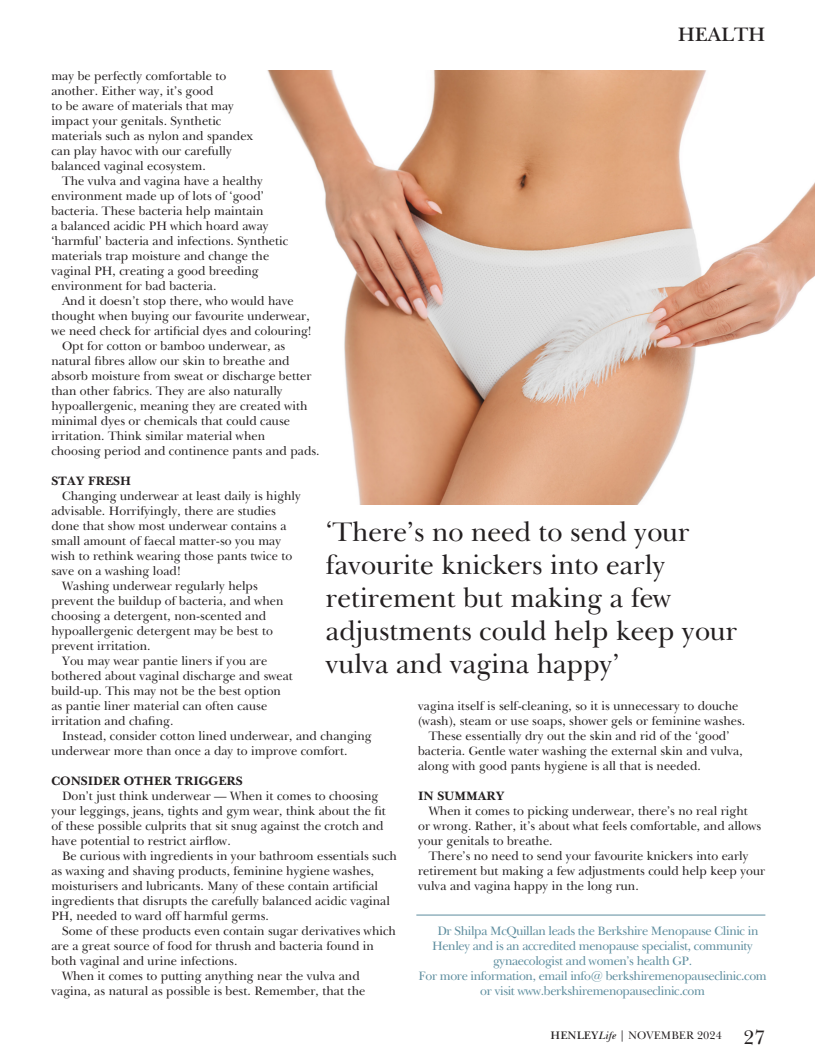
<style>
.page{position:relative;width:815px;height:1063px;background:#fff}
.page>*{position:absolute;margin:0;border:0;box-sizing:border-box;transform-origin:0 0}
.t1{font:27.5px/33px "New Baskerville IT Cby BT";color:#231f20}
.t2{font:600 20px "New Baskerville IT Cby BT";color:#231f20}
.t3{font:12.5px/15px "New Baskerville IT Cby BT";color:#231f20}
.t4{font:12.5px "New Baskerville IT Cby BT";letter-spacing:-.03em;color:#5d8d9e}
.t5{font:700 12.5px "New Baskerville IT Cby BT";color:#231f20}
.t6{font:11.25px "New Baskerville IT Cby BT";color:#231f20}
.s1{font-weight:600}
.s2{font-family:"New Baskerville Std";font-weight:600;font-style:italic}
.s3{font-size:20px}
</style>
<div class="page">
<img style="left:267px;top:71px;width:548px;height:433px">
<hr style="left:416px;top:915px;width:349px;height:1px;background:#5d8d9e">
<p class="t2" style="left:678px;top:22px;width:89px">HEALTH</p>
<p class="t3" style="left:51px;top:68px;width:204px">may be perfectly comfortable to another. Either way, it’s good<br>to be aware of materials that may impact your genitals. Synthetic materials such as nylon and spandex can play havoc with our carefully balanced vaginal ecosystem.</p>
<p class="t3" style="left:51px;top:173px;width:238px;text-indent:11px">The vulva and vagina have a healthy environment made up of lots of ‘good’ bacteria. These bacteria help maintain<br>a balanced acidic PH which hoard away ‘harmful’ bacteria and infections. Synthetic materials trap moisture and change the vaginal PH, creating a good breeding environment for bad bacteria.</p>
<p class="t3" style="left:51px;top:293px;width:262px;text-align:center">And it doesn’t stop there, who would have thought when buying our favourite underwear, we need check for artificial dyes and colouring!</p>
<p class="t3" style="left:51px;top:338px;width:270px;text-indent:11px">Opt for cotton or bamboo underwear, as natural fibres allow our skin to breathe and absorb moisture from sweat or discharge better than other fabrics. They are also naturally hypoallergenic, meaning they are created with minimal dyes or chemicals that could cause irritation. Think similar material when<br>choosing period and continence pants and pads.</p>
<p class="t5" style="left:51px;top:473px;width:81px">STAY FRESH</p>
<p class="t3" style="left:51px;top:488px;width:251px;text-indent:11px">Changing underwear at least daily is highly advisable. Horrifyingly, there are studies done that show most underwear contains a small amount of faecal matter-so you may wish to rethink wearing those pants twice to save on a washing load!</p>
<p class="t3" style="left:51px;top:578px;width:234px;text-indent:11px">Washing underwear regularly helps prevent the buildup of bacteria, and when choosing a detergent, non-scented and hypoallergenic detergent may be best to prevent irritation.</p>
<p class="t3" style="left:51px;top:653px;width:243px;text-indent:11px">You may wear pantie liners if you are bothered about vaginal discharge and sweat build-up. This may not be the best option as pantie liner material can often cause irritation and chafing.</p>
<p class="t3" style="left:51px;top:728px;width:322px;text-indent:11px">Instead, consider cotton lined underwear, and changing underwear more than once a day to improve comfort.</p>
<p class="t5" style="left:51px;top:773px;width:193px">CONSIDER OTHER TRIGGERS</p>
<p class="t3" style="left:51px;top:788px;width:336px;text-indent:11px">Don’t just think underwear — When it comes to choosing your leggings, jeans, tights and gym wear, think about the fit of these possible culprits that sit snug against the crotch and have potential to restrict airflow.</p>
<p class="t3" style="left:51px;top:848px;width:347px;text-indent:11px">Be curious with ingredients in your bathroom essentials such as waxing and shaving products, feminine hygiene washes, moisturisers and lubricants. Many of these contain artificial ingredients that disrupts the carefully balanced acidic vaginal PH, needed to ward off harmful germs.</p>
<p class="t3" style="left:51px;top:923px;width:346px;text-indent:11px">Some of these products even contain sugar derivatives which are a great source of food for thrush and bacteria found in both vaginal and urine infections.</p>
<p class="t3" style="left:51px;top:968px;width:315px;text-align:center">When it comes to putting anything near the vulva and vagina, as natural as possible is best. Remember, that the</p>
<p class="t1" style="left:326px;top:515px;width:413px">‘There’s no need to send your favourite knickers into early retirement but making a few adjustments could help keep your vulva and vagina happy’</p>
<p class="t3" style="left:418px;top:698px;width:329px">vagina itself is self-cleaning, so it is unnecessary to douche (wash), steam or use soaps, shower gels or feminine washes.</p>
<p class="t3" style="left:418px;top:728px;width:326px;text-indent:11px">These essentially dry out the skin and rid of the ‘good’ bacteria. Gentle water washing the external skin and vulva, along with good pants hygiene is all that is needed.</p>
<p class="t5" style="left:418px;top:788px;width:88px">IN SUMMARY</p>
<p class="t3" style="left:418px;top:803px;width:345px;text-indent:11px">When it comes to picking underwear, there’s no real right or wrong. Rather, it’s about what feels comfortable, and allows your genitals to breathe.</p>
<p class="t3" style="left:418px;top:848px;width:349px;text-indent:11px">There’s no need to send your favourite knickers into early retirement but making a few adjustments could help keep your vulva and vagina happy in the long run.</p>
<p class="t4" style="left:437px;top:923px;width:322px">Dr Shilpa McQuillan leads the Berkshire Menopause Clinic in</p>
<p class="t4" style="left:432px;top:938px;width:322px">Henley and is an accredited menopause specialist, community</p>
<p class="t4" style="left:493px;top:953px;width:201px">gynaecologist and women’s health GP.</p>
<p class="t4" style="left:418px;top:968px;width:350px">For more information, email info@ berkshiremenopauseclinic.com</p>
<p class="t4" style="left:480px;top:983px;width:226px">or visit www.berkshiremenopauseclinic.com</p>
<p class="t6" style="left:551px;top:1028px;width:216px"><span class="s1">HENLEY</span><span class="s2">Life</span> | NOVEMBER 2024 <span class="s3">27</span></p>
</div>
